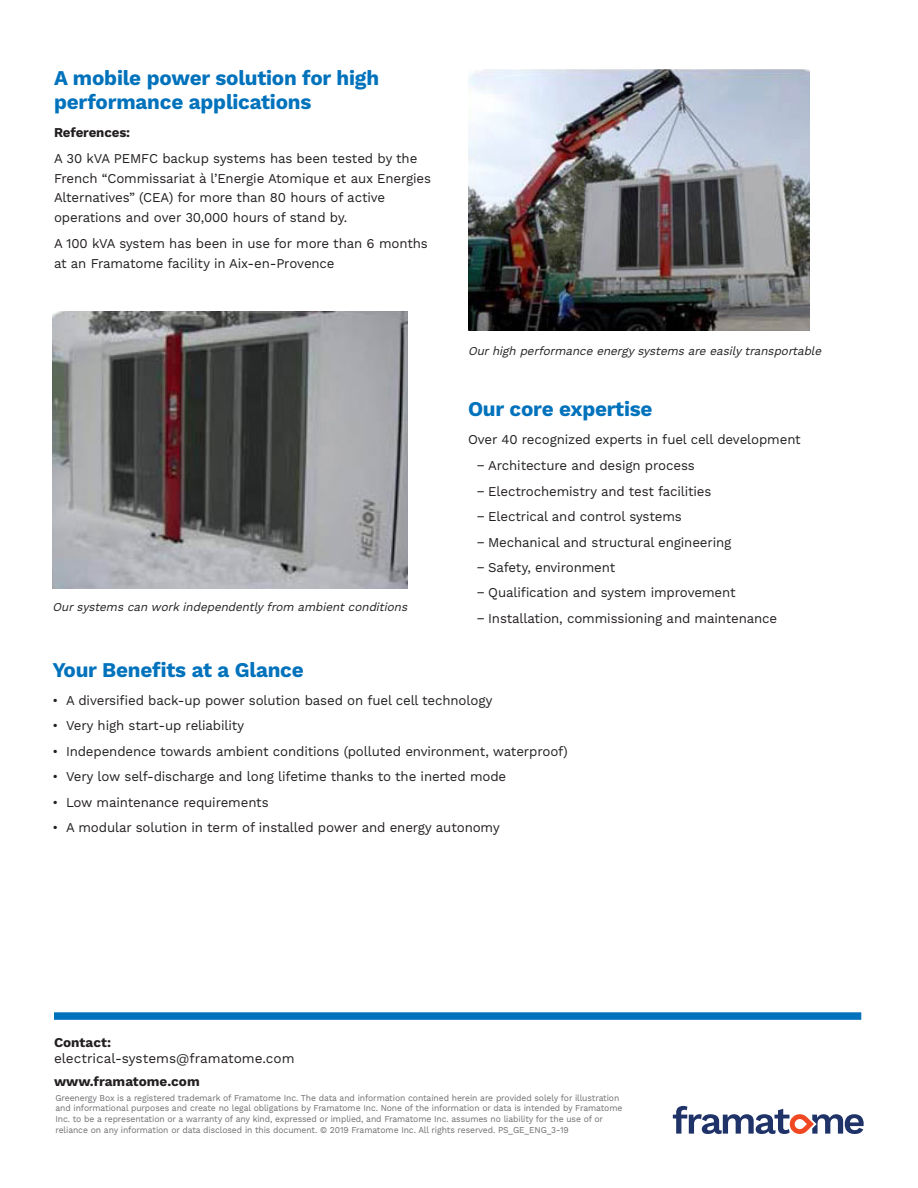
<style>
.page{position:relative;width:918px;height:1188px;background:#fff}
.page>*{position:absolute;margin:0;border:0;box-sizing:border-box;transform-origin:0 0}
.Blue_Sub_Heading{font:700 21px/24px "Work Sans";letter-spacing:-.01em;color:#0072bc}
.Body_Copy{font:13.5px/19.5px "Work Sans";letter-spacing:-.01em;color:#231f20}
.Contact_Email{font:13.5px "Work Sans";color:#231f20}
.Bullet_Sub_Heading{font:700 13.5px "Work Sans";letter-spacing:-.005em;color:#231f20}
.Contact{font:700 13.5px "Work Sans";color:#231f20}
.Photo_Caption{font:italic 12px "Work Sans";color:#231f20}
.Bottom_Leagal_Discla{font:9px/10.8px "Work Sans";letter-spacing:-.01em;color:#6c6d70;scale:.95 1}
</style>
<div class="page">
<svg style="left:673px;top:1106px;width:191px;height:28px"></svg>
<div style="left:54px;top:1012px;width:807px;height:8px;background:#0072bc"></div>
<img style="left:468px;top:69px;width:341px;height:261px">
<img style="left:52px;top:311px;width:355px;height:277px">
<p class="Blue_Sub_Heading" style="left:54px;top:67px;width:327px">A mobile power solution for high performance applications</p>
<p class="Bullet_Sub_Heading" style="left:54px;top:124px;width:78px">References:</p>
<p class="Body_Copy" style="left:54px;top:149px;width:379px">A 30 kVA PEMFC backup systems has been tested by the French “Commissariat à l’Energie Atomique et aux Energies Alternatives” (CEA) for more than 80 hours of active operations and over 30,000 hours of stand by.</p>
<p class="Body_Copy" style="left:54px;top:234px;width:375px">A 100 kVA system has been in use for more than 6 months at an Framatome facility in Aix-en-Provence</p>
<p class="Photo_Caption" style="left:52px;top:600px;width:359px">Oursystemscan workindependentlyfrom ambientconditions</p>
<p class="Photo_Caption" style="left:468px;top:344px;width:358px">Ourhigh performance energysystemsare easilytransportable</p>
<p class="Blue_Sub_Heading" style="left:468px;top:398px;width:186px">Our core expertise</p>
<p class="Body_Copy" style="left:468px;top:430px;width:334px">Over 40 recognized experts in fuel cell development</p>
<p class="Body_Copy" style="left:477px;top:457px;width:219px">− Architecture and design process</p>
<p class="Body_Copy" style="left:477px;top:482px;width:236px">− Electrochemistry and test facilities</p>
<p class="Body_Copy" style="left:477px;top:507px;width:206px">− Electrical and control systems</p>
<p class="Body_Copy" style="left:477px;top:533px;width:256px">− Mechanical and structural engineering</p>
<p class="Body_Copy" style="left:477px;top:558px;width:140px">− Safety, environment</p>
<p class="Body_Copy" style="left:477px;top:584px;width:260px">− Qualification and system improvement</p>
<p class="Body_Copy" style="left:477px;top:609px;width:302px">− Installation, commissioning and maintenance</p>
<p class="Blue_Sub_Heading" style="left:52px;top:659px;width:253px">Your Benefits at a Glance</p>
<p class="Body_Copy" style="left:52px;top:691px;width:442px">• A diversified back-up power solution based on fuel cell technology</p>
<p class="Body_Copy" style="left:52px;top:717px;width:193px">• Very high start-up reliability</p>
<p class="Body_Copy" style="left:52px;top:742px;width:517px">• Independence towards ambient conditions (polluted environment, waterproof)</p>
<p class="Body_Copy" style="left:52px;top:768px;width:455px">• Very low self-discharge and long lifetime thanks to the inerted mode</p>
<p class="Body_Copy" style="left:52px;top:793px;width:218px">• Low maintenance requirements</p>
<p class="Body_Copy" style="left:52px;top:818px;width:449px">• A modular solution in term of installed power and energy autonomy</p>
<p class="Contact" style="left:54px;top:1034px;width:59px">Contact:</p>
<p class="Contact_Email" style="left:54px;top:1050px;width:242px">electrical-systems@framatome.com</p>
<p class="Bullet_Sub_Heading" style="left:54px;top:1074px;width:147px">www.framatome.com</p>
<p class="Bottom_Leagal_Discla" style="left:56px;top:1092px;width:598px">Greenergy Box is a registered trademark of Framatome Inc. The data and information contained herein are provided solely for illustration and informational purposes and create no legal obligations by Framatome Inc. None of the information or data is intended by Framatome Inc. to be a representation or a warranty of any kind, expressed or implied, and Framatome Inc. assumes no liability for the use of or reliance on any information or data disclosed in this document. © 2019 Framatome Inc. All rights reserved. PS_GE_ENG_3-19</p>
</div>
